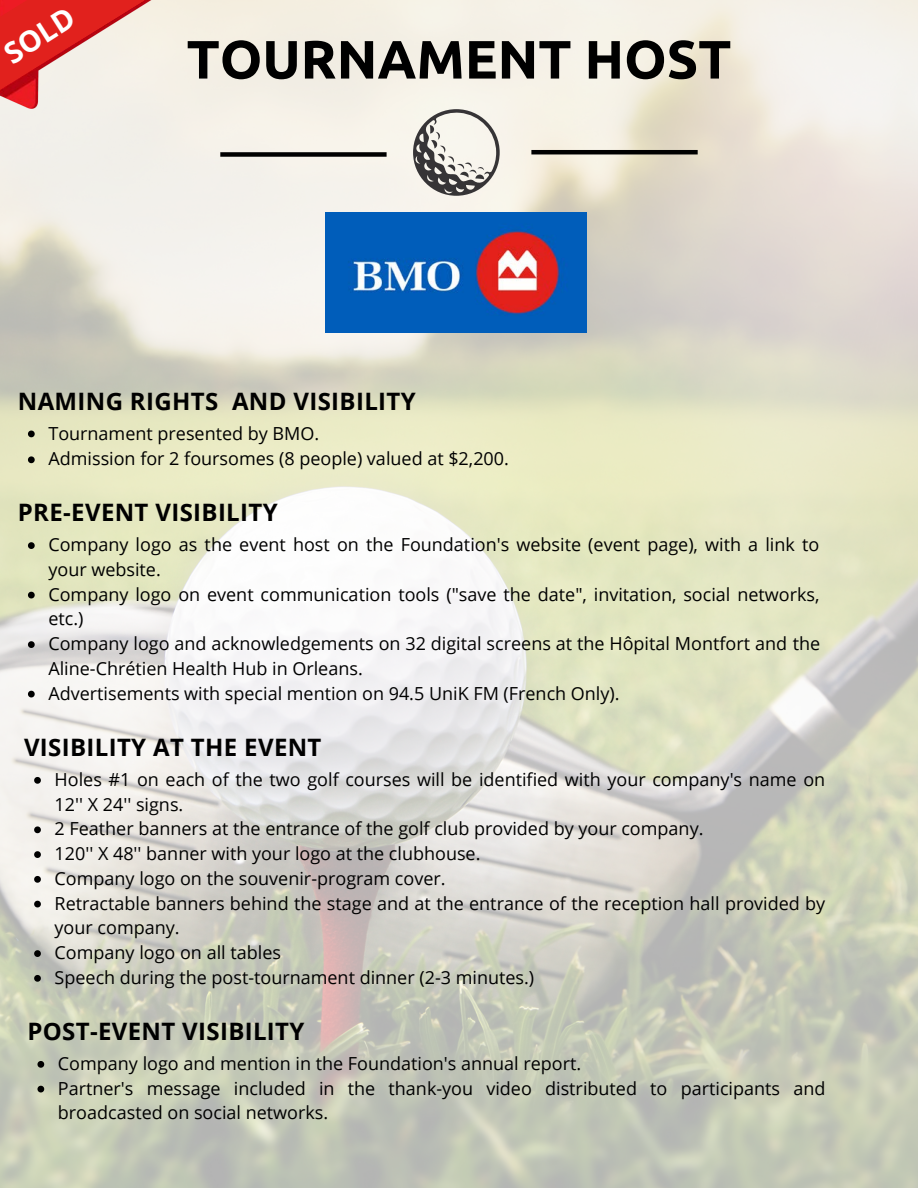
<style>
.page{position:relative;width:918px;height:1188px;background:#fff}
.page>*{position:absolute;margin:0;border:0;box-sizing:border-box;transform-origin:0 0}
.t1{font:700 54px "Ubuntu";color:#000}
.t2{font:700 29.25px "Open Sans";color:#fff}
.t3{font:700 24px "Open Sans";letter-spacing:.015em;color:#000}
.t4{font:18px/24.8px "Open Sans";color:#000}
</style>
<div class="page">
<img style="left:0;top:0;width:918px;height:1188px">
<div style="left:220px;top:152px;width:167px;height:5px;background:#000"></div>
<svg style="left:413px;top:109px;width:87px;height:87px;background:#bebcb7"></svg>
<hr style="left:531px;top:150px;width:167px;height:4px;background:#000">
<img style="left:326px;top:212px;width:261px;height:121px">
<svg style="left:28px;top:431px;width:7px;height:6px"></svg>
<svg style="left:28px;top:456px;width:7px;height:7px"></svg>
<svg style="left:28px;top:542px;width:7px;height:7px"></svg>
<svg style="left:28px;top:592px;width:7px;height:6px"></svg>
<svg style="left:28px;top:641px;width:7px;height:7px"></svg>
<svg style="left:28px;top:691px;width:7px;height:6px"></svg>
<svg style="left:34px;top:777px;width:7px;height:7px"></svg>
<svg style="left:34px;top:826px;width:7px;height:7px"></svg>
<svg style="left:34px;top:851px;width:7px;height:7px"></svg>
<svg style="left:34px;top:876px;width:7px;height:7px"></svg>
<svg style="left:34px;top:901px;width:7px;height:6px"></svg>
<svg style="left:34px;top:950px;width:7px;height:7px"></svg>
<svg style="left:34px;top:975px;width:7px;height:7px"></svg>
<svg style="left:37px;top:1061px;width:7px;height:7px"></svg>
<svg style="left:37px;top:1086px;width:7px;height:6px"></svg>
<div style="left:0;top:0;width:162px;height:109px;background:#f5f0e7"></div>
<svg style="left:0;top:0;width:145px;height:103px;background:#e7817c"></svg>
<p class="t2" style="left:-5px;top:39px;width:79px;rotate:-33deg">SOLD</p>
<p class="t1" style="left:187px;top:28px;width:546px">TOURNAMENT HOST</p>
<h1 class="t3" style="left:18px;top:384px;width:399px">NAMING RIGHTS AND VISIBILITY</h1>
<p class="t4" style="left:48px;top:420px;width:272px">Tournament presented by BMO.</p>
<p class="t4" style="left:48px;top:446px;width:462px">Admission for 2 foursomes (8 people) valued at $2,200.</p>
<h3 class="t3" style="left:18px;top:495px;width:261px">PRE-EVENT VISIBILITY</h3>
<p class="t4" style="left:48px;top:532px;width:772px">Company logo as the event host on the Foundation's website (event page), with a link to your website.</p>
<p class="t4" style="left:48px;top:581px;width:773px">Company logo on event communication tools ("save the date", invitation, social networks, etc.)</p>
<h3 class="t4" style="left:48px;top:631px;width:773px">Company logo and acknowledgements on 32 digital screens at the Hôpital Montfort and the<br>Aline-Chrétien Health Hub in Orleans.</h3>
<p class="t4" style="left:48px;top:680px;width:573px">Advertisements with special mention on 94.5 UniK FM (French Only).</p>
<p class="t3" style="left:24px;top:730px;width:299px">VISIBILITY AT THE EVENT</p>
<p class="t4" style="left:55px;top:767px;width:772px">Holes #1 on each of the two golf courses will be identified with your company's name on<br>12'' X 24'' signs.</p>
<p class="t4" style="left:55px;top:816px;width:650px">2 Feather banners at the entrance of the golf club provided by your company.</p>
<h3 class="t4" style="left:55px;top:841px;width:427px">120'' X 48'' banner with your logo at the clubhouse.</h3>
<p class="t4" style="left:55px;top:866px;width:393px">Company logo on the souvenir-program cover.</p>
<p class="t4" style="left:55px;top:890px;width:772px">Retractable banners behind the stage and at the entrance of the reception hall provided by your company.</p>
<p class="t4" style="left:55px;top:940px;width:228px">Company logo on all tables</p>
<p class="t4" style="left:55px;top:965px;width:481px">Speech during the post-tournament dinner (2-3 minutes.)</p>
<p class="t3" style="left:27px;top:1014px;width:279px">POST-EVENT VISIBILITY</p>
<p class="t4" style="left:58px;top:1051px;width:525px">Company logo and mention in the Foundation's annual report.</p>
<p class="t4" style="left:58px;top:1075px;width:769px">Partner's message included in the thank-you video distributed to participants and broadcasted on social networks.</p>
</div>
